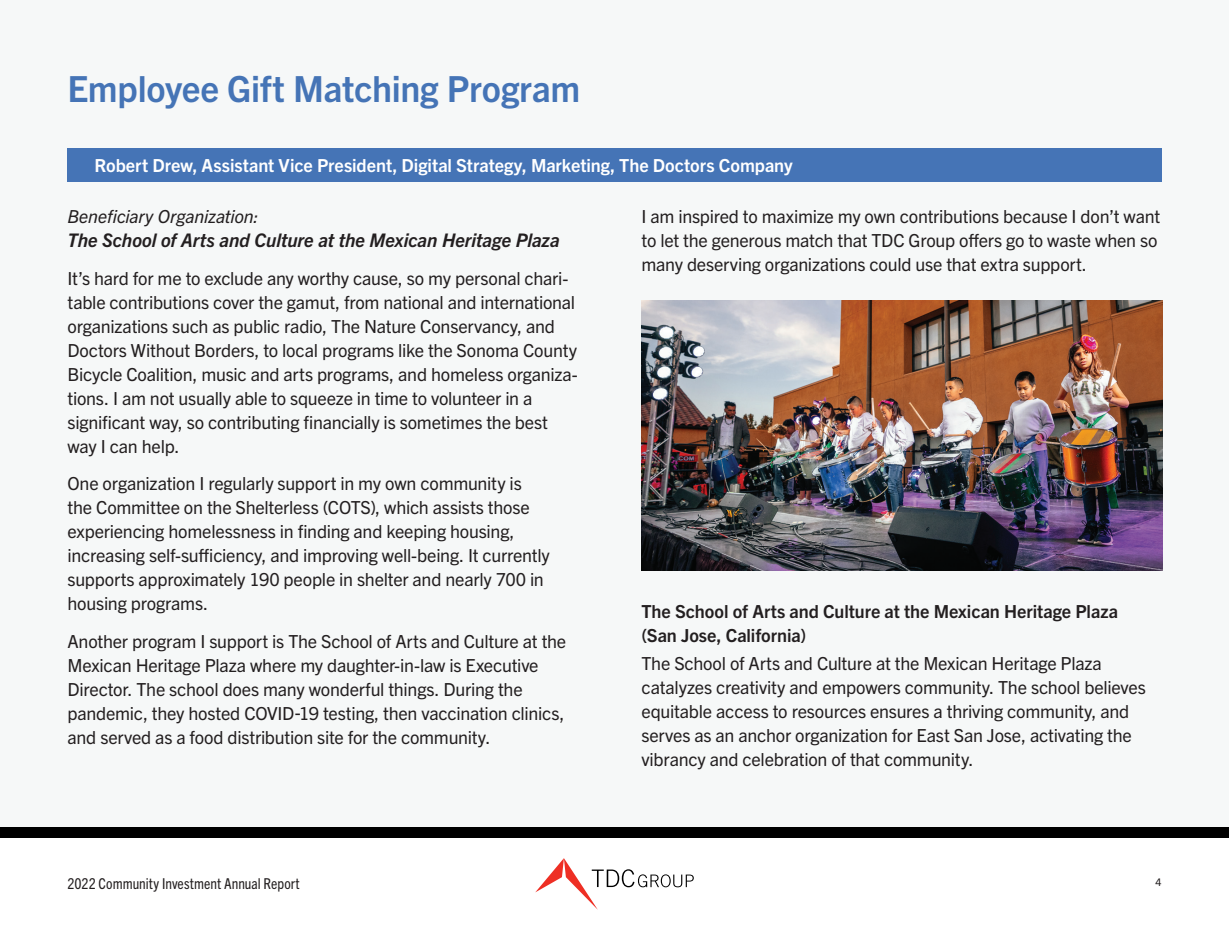
<style>
.page{position:relative;width:1229px;height:932px;background:#fff}
.page>*{position:absolute;margin:0;border:0;box-sizing:border-box;transform-origin:0 0}
.t1{font:700 36px "Trade Gothic Next LT Pro";letter-spacing:-.01em;color:#4574b6}
.t2{font:italic 700 18.75px "Trade Gothic Next LT Pro";letter-spacing:-.005em;color:#231f20}
.t3{font:18px/24px "Trade Gothic Next LT Pro";letter-spacing:-.015em;color:#231f20}
.t4{font:700 18px "Trade Gothic Next LT Pro";color:#fff}
.t5{font:700 18px/24px "Trade Gothic Next LT Pro";letter-spacing:-.005em;color:#231f20}
.t6{font:italic 18px "Trade Gothic Next LT Pro";letter-spacing:-.01em;color:#231f20}
.t7{font:condensed 15px "Trade Gothic Next LT Pro";color:#231f20}
.t8{font:10.5px "Trade Gothic Next LT Pro";color:#231f20}
</style>
<div class="page">
<div style="left:0;top:0;width:1228px;height:826px;background:#f6f8f8"></div>
<div style="left:68px;top:148px;width:1094px;height:34px;background:#4574b6"></div>
<div style="left:0;top:826px;width:1228px;height:11px;background:#000"></div>
<svg style="left:535px;top:858px;width:159px;height:51px"></svg>
<img style="left:642px;top:300px;width:520px;height:270px">
<h1 class="t1" style="left:68px;top:64px;width:514px">Employee Gift Matching Program</h1>
<p class="t4" style="left:94px;top:152px;width:699px">Robert Drew, Assistant Vice President, Digital Strategy, Marketing, The Doctors Company</p>
<p class="t6" style="left:68px;top:204px;width:192px">Beneficiary Organization:</p>
<p class="t2" style="left:68px;top:227px;width:494px">The School of Arts and Culture at the Mexican Heritage Plaza</p>
<p class="t3" style="left:68px;top:265px;width:512px">It’s hard for me to exclude any worthy cause, so my personal chari&shy;table contributions cover the gamut, from national and international organizations such as public radio, The Nature Conservancy, and Doctors Without Borders, to local programs like the Sonoma County Bicycle Coalition, music and arts programs, and homeless organiza&shy;tions. I am not usually able to squeeze in time to volunteer in a significant way, so contributing financially is sometimes the best way I can help.</p>
<p class="t3" style="left:68px;top:470px;width:484px">One organization I regularly support in my own community is the Committee on the Shelterless (COTS), which assists those experiencing homelessness in finding and keeping housing, increasing self-sufficiency, and improving well-being. It currently supports approximately 190 people in shelter and nearly 700 in housing programs.</p>
<p class="t3" style="left:68px;top:628px;width:500px">Another program I support is The School of Arts and Culture at the Mexican Heritage Plaza where my daughter-in-law is Executive Director. The school does many wonderful things. During the pandemic, they hosted COVID-19 testing, then vaccination clinics, and served as a food distribution site for the community.</p>
<p class="t3" style="left:641px;top:203px;width:520px">I am inspired to maximize my own contributions because I don’t want to let the generous match that TDC Group offers go to waste when so many deserving organizations could use that extra support.</p>
<p class="t5" style="left:641px;top:598px;width:478px">The School of Arts and Culture at the Mexican Heritage Plaza (San Jose, California)</p>
<p class="t3" style="left:641px;top:650px;width:506px">The School of Arts and Culture at the Mexican Heritage Plaza catalyzes creativity and empowers community. The school believes equitable access to resources ensures a thriving community, and serves as an anchor organization for East San Jose, activating the vibrancy and celebration of that community.</p>
<p class="t7" style="left:68px;top:873px;width:234px">2022 Community Investment Annual Report</p>
<p class="t8" style="left:1155px;top:874px;width:8px">4</p>
</div>
